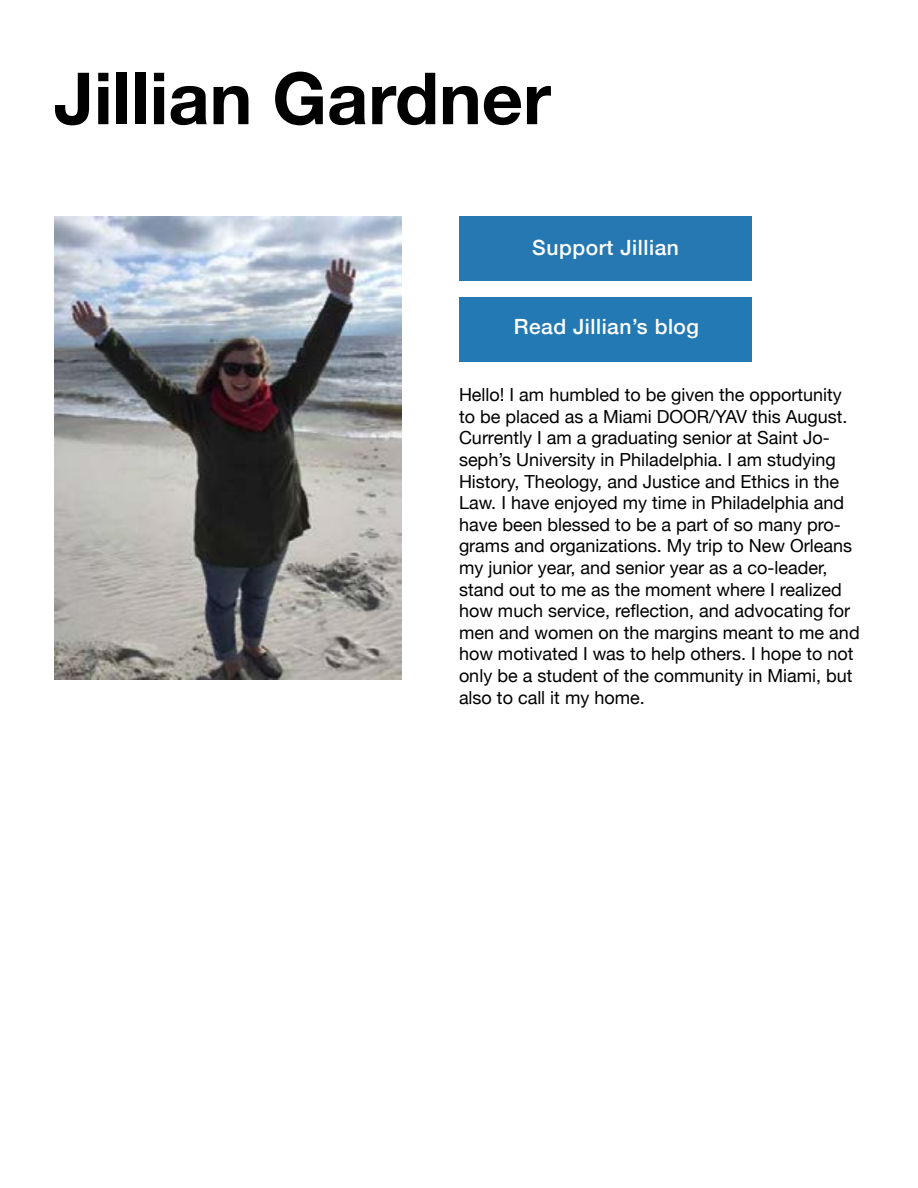
<style>
.page{position:relative;width:918px;height:1188px;background:#fff}
.page>*{position:absolute;margin:0;border:0;box-sizing:border-box;transform-origin:0 0}
.t1{font:700 72px "Helvetica Neue";color:#000}
.t2{font:500 21px "Helvetica Neue";letter-spacing:.025em;color:#fff}
.t3{font:18px/21.6px "Helvetica Neue";color:#000}
</style>
<div class="page">
<img style="left:54px;top:216px;width:348px;height:464px">
<div style="left:460px;top:298px;width:292px;height:64px;background:#2379b3"></div>
<div style="left:459px;top:216px;width:293px;height:64px;background:#2578b2"></div>
<h1 class="t1" style="left:54px;top:42px;width:499px">Jillian Gardner</h1>
<p class="t2" style="left:532px;top:231px;width:148px">Support Jillian</p>
<p class="t2" style="left:514px;top:309px;width:187px">Read Jillian’s blog</p>
<p class="t3" style="left:459px;top:385px;width:402px">Hello! I am humbled to be given the opportunity to be placed as a Miami DOOR/YAV this August.<br>Currently I am a graduating senior at Saint Jo&shy;seph’s University in Philadelphia. I am studying History, Theology, and Justice and Ethics in the Law. I have enjoyed my time in Philadelphia and have been blessed to be a part of so many pro&shy;grams and organizations. My trip to New Orleans my junior year, and senior year as a co-leader, stand out to me as the moment where I realized how much service, reflection, and advocating for men and women on the margins meant to me and how motivated I was to help others. I hope to not only be a student of the community in Miami, but also to call it my home.</p>
</div>
